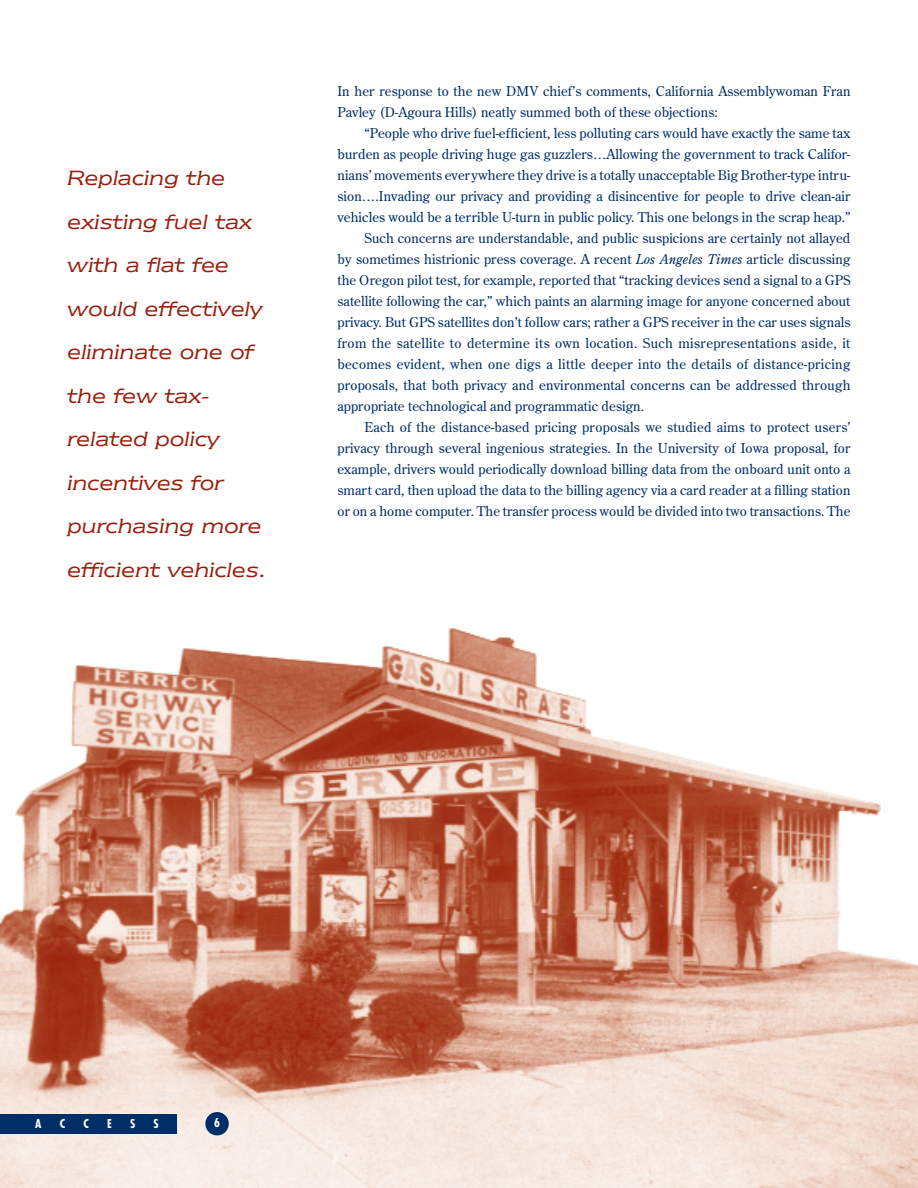
<style>
.page{position:relative;width:918px;height:1188px;background:#fff}
.page>*{position:absolute;margin:0;border:0;box-sizing:border-box;transform-origin:0 0}
.t1{font:italic 24px/43.5px "Newtext IT Cby BT";color:#9a1d0b}
.t2{font:13.5px/21px "Century Old Style";letter-spacing:.005em;color:#002e67}
.t3{font:13.5px "Century Old Style";letter-spacing:.025em;color:#002e67}
.t4{font:700 condensed 12px "Futura";color:#fff}
.s1{font-style:italic}
</style>
<div class="page">
<img style="left:0;top:628px;width:918px;height:560px">
<div style="left:205px;top:1112px;width:24px;height:23px;background:#002e67;border-radius:50%"></div>
<div style="left:0;top:1114px;width:177px;height:20px;background:#002e67"></div>
<h1 class="t1" style="left:68px;top:158px;width:200px">Replacing the existing fuel tax with a flat fee would effectively eliminate one of the few tax&shy;related policy incentives for purchasing more efficient vehicles.</h1>
<p class="t2" style="left:338px;top:82px;width:514px">In her response to the new DMV chief’s comments, California Assemblywoman Fran<br>Pavley (D-Agoura Hills) neatly summed both of these objections:</p>
<p class="t2" style="left:364px;top:124px;width:487px">“People who drive fuel-efficient, less polluting cars would have exactly the same tax</p>
<p class="t2" style="left:338px;top:145px;width:514px">burden as people driving huge gas guzzlers…Allowing the government to track Califor-</p>
<p class="t2" style="left:338px;top:166px;width:514px">nians’ movements everywhere they drive is a totally unacceptable Big Brother-type intru-</p>
<p class="t2" style="left:338px;top:187px;width:515px">sion….Invading our privacy and providing a disincentive for people to drive clean-air</p>
<p class="t2" style="left:338px;top:208px;width:514px">vehicles would be a terrible U-turn in public policy. This one belongs in the scrap heap.”</p>
<p class="t2" style="left:364px;top:229px;width:487px">Such concerns are understandable, and public suspicions are certainly not allayed</p>
<p class="t2" style="left:338px;top:250px;width:514px">by sometimes histrionic press coverage. A recent <span class="s1">Los Angeles Times</span> article discussing</p>
<p class="t2" style="left:338px;top:271px;width:514px">the Oregon pilot test, for example, reported that “tracking devices send a signal to a GPS</p>
<p class="t2" style="left:338px;top:292px;width:514px">satellite following the car,” which paints an alarming image for anyone concerned about</p>
<p class="t2" style="left:338px;top:313px;width:514px">privacy. But GPS satellites don’t follow cars; rather a GPS receiver in the car uses signals</p>
<p class="t3" style="left:338px;top:338px;width:515px">from the satellite to determine its own location. Such misrepresentations aside, it</p>
<p class="t3" style="left:338px;top:359px;width:515px">becomes evident, when one digs a little deeper into the details of distance-pricing</p>
<p class="t2" style="left:338px;top:376px;width:515px">proposals, that both privacy and environmental concerns can be addressed through</p>
<p class="t2" style="left:338px;top:397px;width:308px">appropriate technological and programmatic design.</p>
<p class="t2" style="left:364px;top:418px;width:487px">Each of the distance-based pricing proposals we studied aims to protect users’</p>
<p class="t2" style="left:338px;top:439px;width:514px">privacy through several ingenious strategies. In the University of Iowa proposal, for</p>
<p class="t2" style="left:338px;top:460px;width:514px">example, drivers would periodically download billing data from the onboard unit onto a</p>
<p class="t2" style="left:338px;top:481px;width:514px">smart card, then upload the data to the billing agency via a card reader at a filling station</p>
<p class="t2" style="left:338px;top:502px;width:514px">or on a home computer. The transfer process would be divided into two transactions. The</p>
<p class="t4" style="left:35px;top:1119px;width:8px">A</p>
<p class="t4" style="left:60px;top:1119px;width:7px">C</p>
<p class="t4" style="left:83px;top:1119px;width:7px">C</p>
<p class="t4" style="left:107px;top:1119px;width:6px">E</p>
<p class="t4" style="left:130px;top:1119px;width:7px">S</p>
<p class="t4" style="left:154px;top:1119px;width:7px">S</p>
<p class="t4" style="left:214px;top:1118px;width:7px">6</p>
</div>
